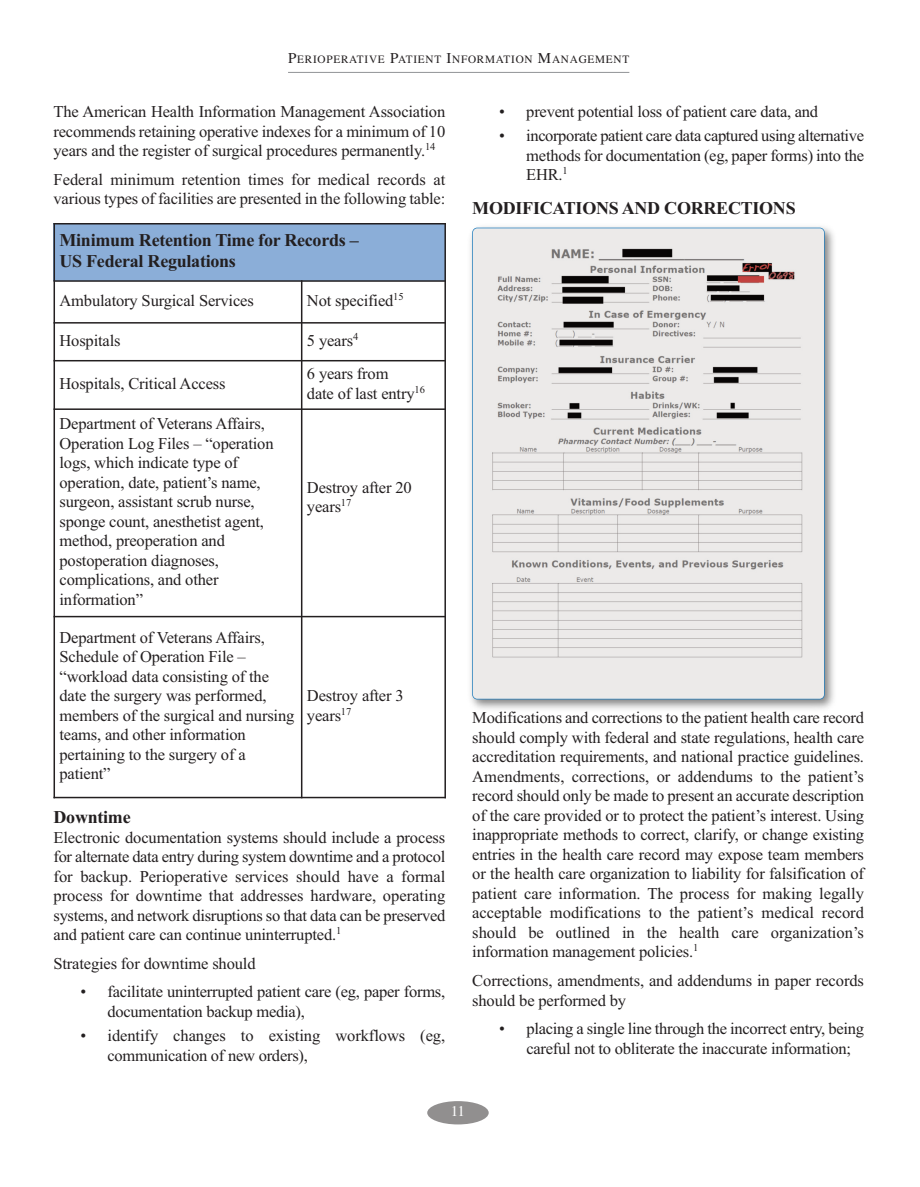
<style>
.page{position:relative;width:920px;height:1187px;background:#fff}
.page>*{position:absolute;margin:0;border:0;box-sizing:border-box;transform-origin:0 0}
.t1{font:700 18px/21.6px "Times New Roman";letter-spacing:-.015em;color:#231f20}
.t2{font:16.5px/19.5px "Times New Roman";letter-spacing:-.01em;color:#231f20}
.t3{font:15px "Times";color:#fff}
.t4{font:11.25px "Times";letter-spacing:.065em;color:#231f20}
.s1{font-size:15px}
</style>
<div class="page">
<div style="left:427px;top:1101px;width:61px;height:23px;background:#918f8f;border-radius:50%"></div>
<hr style="left:288px;top:72px;width:341px;height:1px;background:#919396">
<img style="left:470px;top:226px;width:364px;height:483px">
<img style="left:473px;top:228px;width:350px;height:471px;border-radius:4px">
<div style="left:472px;top:228px;width:352px;height:471px;border:2px solid #2881bf;border-radius:5px"></div>
<div style="left:53px;top:223px;width:392px;height:58px;background:#8baed8"></div>
<hr style="left:53px;top:223px;width:2px;height:575px;background:#231f20">
<hr style="left:301px;top:280px;width:1px;height:518px;background:#231f20">
<hr style="left:444px;top:223px;width:2px;height:575px;background:#231f20">
<hr style="left:53px;top:223px;width:393px;height:1px;background:#231f20">
<hr style="left:53px;top:280px;width:393px;height:2px;background:#231f20">
<hr style="left:53px;top:322px;width:393px;height:2px;background:#231f20">
<hr style="left:53px;top:360px;width:393px;height:1px;background:#231f20">
<hr style="left:53px;top:408px;width:393px;height:2px;background:#231f20">
<hr style="left:53px;top:616px;width:393px;height:1px;background:#231f20">
<hr style="left:53px;top:797px;width:393px;height:1px;background:#231f20">
<p class="t4" style="left:288px;top:53px;width:343px"><span class="s1">P</span>ERIOPERATIVE <span class="s1">P</span>ATIENT <span class="s1">I</span>NFORMATION <span class="s1">M</span>ANAGEMENT</p>
<p class="t2" style="left:53px;top:102px;width:393px;text-align:justify">The American Health Information Management Association recommends retaining operative indexes for a minimum of 10 years and the register of surgical procedures permanently.<sup>14</sup></p>
<p class="t2" style="left:53px;top:169px;width:393px">Federal minimum retention times for medical records at various types of facilities are presented in the following table:</p>
<p class="t1" style="left:59px;top:229px;width:301px">Minimum Retention Time for Records –<br>US Federal Regulations</p>
<p class="t2" style="left:59px;top:290px;width:196px">Ambulatory Surgical Services</p>
<p class="t2" style="left:307px;top:290px;width:98px">Not specified<sup>15</sup></p>
<p class="t2" style="left:59px;top:330px;width:63px">Hospitals</p>
<p class="t2" style="left:307px;top:330px;width:53px">5 years<sup>4</sup></p>
<p class="t2" style="left:59px;top:373px;width:167px">Hospitals, Critical Access</p>
<p class="t2" style="left:307px;top:364px;width:119px">6 years from<br>date of last entry<sup>16</sup></p>
<p class="t2" style="left:59px;top:414px;width:215px">Department of Veterans Affairs,<br>Operation Log Files – “operation logs, which indicate type of operation, date, patient’s name, surgeon, assistant scrub nurse, sponge count, anesthetist agent, method, preoperation and postoperation diagnoses, complications, and other information”</p>
<p class="t2" style="left:307px;top:477px;width:106px">Destroy after 20 years<sup>17</sup></p>
<p class="t2" style="left:59px;top:627px;width:236px">Department of Veterans Affairs,<br>Schedule of Operation File – “workload data consisting of the date the surgery was performed, members of the surgical and nursing teams, and other information pertaining to the surgery of a patient”</p>
<p class="t2" style="left:307px;top:686px;width:98px">Destroy after 3 years<sup>17</sup></p>
<p class="t1" style="left:53px;top:806px;width:79px">Downtime</p>
<p class="t2" style="left:53px;top:827px;width:393px;text-align:justify">Electronic documentation systems should include a process for alternate data entry during system downtime and a protocol for backup. Perioperative services should have a formal process for downtime that addresses hardware, operating systems, and network disruptions so that data can be preserved and patient care can continue uninterrupted.<sup>1</sup></p>
<p class="t2" style="left:53px;top:953px;width:203px">Strategies for downtime should</p>
<p class="t2" style="left:107px;top:982px;width:339px;text-indent:-27px">• facilitate uninterrupted patient care (eg, paper forms, documentation backup media),</p>
<p class="t2" style="left:107px;top:1026px;width:339px;text-indent:-27px">• identify changes to existing workflows (eg, communication of new orders),</p>
<p class="t2" style="left:499px;top:102px;width:320px">• prevent potential loss of patient care data, and</p>
<p class="t2" style="left:526px;top:126px;width:339px;text-align:justify;text-indent:-27px">• incorporate patient care data captured using alternative methods for documentation (eg, paper forms) into the EHR.<sup>1</sup></p>
<p class="t1" style="left:472px;top:197px;width:325px">MODIFICATIONS AND CORRECTIONS</p>
<p class="t2" style="left:472px;top:708px;width:393px;text-align:justify">Modifications and corrections to the patient health care record should comply with federal and state regulations, health care accreditation requirements, and national practice guidelines.<br>Amendments, corrections, or addendums to the patient’s record should only be made to present an accurate description of the care provided or to protect the patient’s interest. Using inappropriate methods to correct, clarify, or change existing entries in the health care record may expose team members or the health care organization to liability for falsification of patient care information. The process for making legally acceptable modifications to the patient’s medical record should be outlined in the health care organization’s information management policies.<sup>1</sup></p>
<p class="t2" style="left:472px;top:971px;width:393px">Corrections, amendments, and addendums in paper records should be performed by</p>
<p class="t2" style="left:526px;top:1019px;width:339px;text-indent:-27px">• placing a single line through the incorrect entry, being careful not to obliterate the inaccurate information;</p>
<p class="t3" style="left:450px;top:1102px;width:16px">11</p>
</div>
